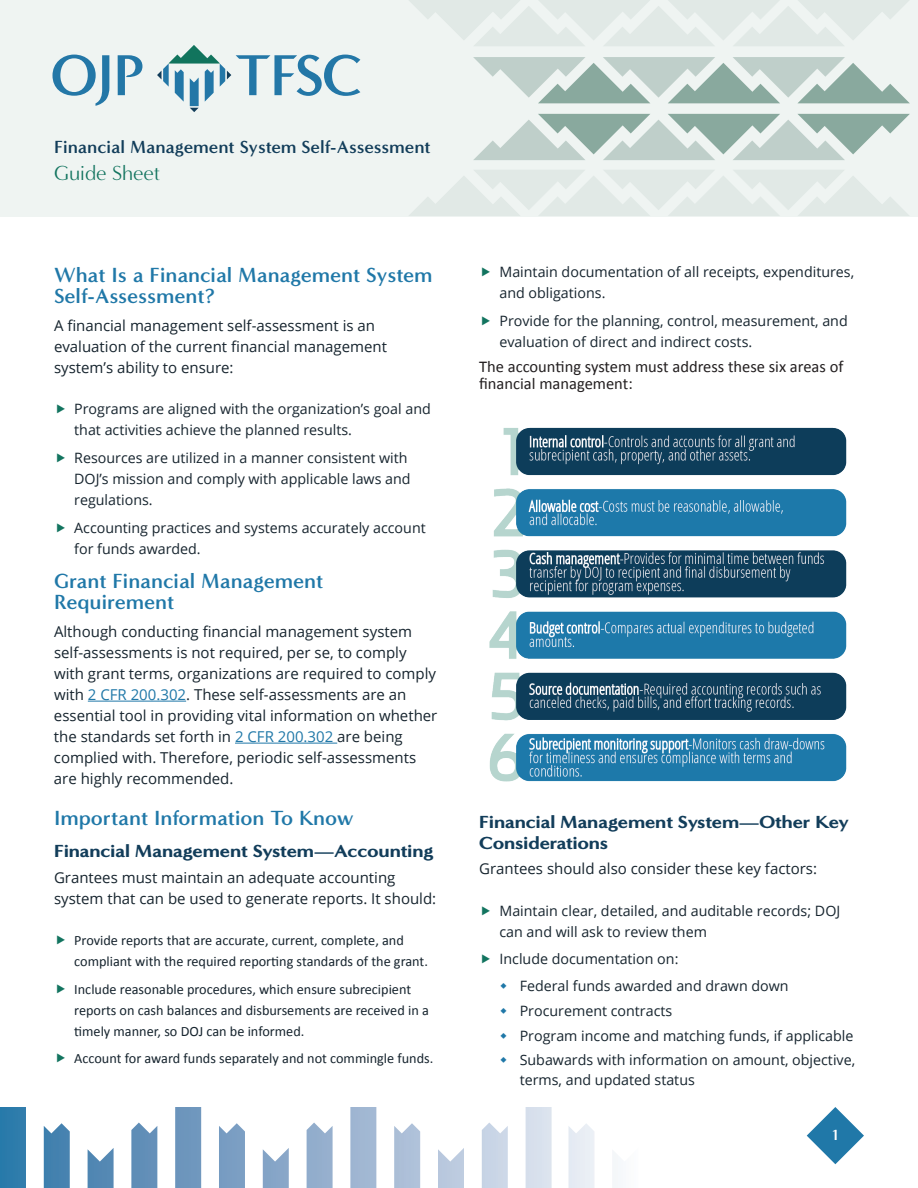
<style>
.page{position:relative;width:918px;height:1188px;background:#fff}
.page>*{position:absolute;margin:0;border:0;box-sizing:border-box;transform-origin:0 0}
.t1{font:700 21px/21px "Minerva Modern";color:#2078a8}
.t2{font:21px "Minerva Modern";color:#12745f}
.t3{font:900 18px/21px "Minerva Modern";color:#123d5a}
.t4{font:700 18px "Minerva Modern";color:#123d5a}
.t5{font:16.5px/17.9px "Calibri";color:#231f20}
.t6{font:15px/21px "Open Sans";color:#16242e}
.t7{font:700 15px "Minerva Modern";color:#fff}
.t8{font:14.25px/21px "Open Sans";color:#16242e}
.t9{font:14.25px/21px "Calibri";color:#16242e}
.s1{color:#2078a8}
</style>
<div class="page">
<svg style="left:0;top:1107px;width:616px;height:81px"></svg>
<svg style="left:807px;top:1107px;width:57px;height:57px"></svg>
<div style="left:0;top:0;width:918px;height:216px;background:#eff4f2"></div>
<svg style="left:409px;top:170px;width:500px;height:46px"></svg>
<svg style="left:473px;top:114px;width:437px;height:46px"></svg>
<svg style="left:473px;top:57px;width:437px;height:46px"></svg>
<svg style="left:409px;top:0;width:500px;height:46px"></svg>
<svg style="left:53px;top:55px;width:56px;height:51px"></svg>
<svg style="left:118px;top:55px;width:24px;height:40px"></svg>
<svg style="left:157px;top:45px;width:203px;height:67px"></svg>
<hr style="left:88px;top:701px;width:98px;height:1px;background:#2078a8">
<hr style="left:235px;top:743px;width:102px;height:1px;background:#2078a8">
<img style="left:489px;top:427px;width:358px;height:355px">
<h1 class="t4" style="left:54px;top:136px;width:378px">Financial Management System Self-Assessment</h1>
<h1 class="t2" style="left:54px;top:161px;width:108px">Guide Sheet</h1>
<h2 class="t1" style="left:54px;top:265px;width:380px">What Is a Financial Management System<br>Self-Assessment?</h2>
<p class="t6" style="left:54px;top:315px;width:335px">A financial management self-assessment is an evaluation of the current financial management system’s ability to ensure:</p>
<p class="t8" style="left:74px;top:398px;width:358px">Programs are aligned with the organization’s goal and that activities achieve the planned results.</p>
<p class="t8" style="left:74px;top:447px;width:338px">Resources are utilized in a manner consistent with<br>DOJ’s mission and comply with applicable laws and regulations.</p>
<p class="t8" style="left:74px;top:517px;width:353px">Accounting practices and systems accurately account for funds awarded.</p>
<h2 class="t1" style="left:54px;top:571px;width:271px">Grant Financial Management<br>Requirement</h2>
<p class="t6" style="left:54px;top:621px;width:385px">Although conducting financial management system self-assessments is not required, per se, to comply with grant terms, organizations are required to comply with <span class="s1">2 CFR 200.302</span>. These self-assessments are an essential tool in providing vital information on whether the standards set forth in <span class="s1">2 CFR 200.302</span> are being complied with. Therefore, periodic self-assessments are highly recommended.</p>
<h2 class="t1" style="left:54px;top:808px;width:301px">Important Information To Know</h2>
<h3 class="t3" style="left:54px;top:841px;width:381px">Financial Management System—Accounting</h3>
<p class="t6" style="left:54px;top:866px;width:384px">Grantees must maintain an adequate accounting system that can be used to generate reports. It should:</p>
<p class="t9" style="left:74px;top:930px;width:355px">Provide reports that are accurate, current, complete, and compliant with the required reporting standards of the grant.</p>
<p class="t9" style="left:74px;top:978px;width:356px">Include reasonable procedures, which ensure subrecipient reports on cash balances and disbursements are received in a timely manner, so DOJ can be informed.</p>
<p class="t9" style="left:74px;top:1048px;width:361px">Account for award funds separately and not commingle funds.</p>
<p class="t8" style="left:499px;top:261px;width:356px">Maintain documentation of all receipts, expenditures, and obligations.</p>
<p class="t8" style="left:499px;top:310px;width:350px">Provide for the planning, control, measurement, and evaluation of direct and indirect costs.</p>
<p class="t5" style="left:479px;top:357px;width:366px">The accounting system must address these six areas of financial management:</p>
<h3 class="t3" style="left:479px;top:812px;width:371px">Financial Management System—Other Key<br>Considerations</h3>
<p class="t6" style="left:479px;top:858px;width:339px">Grantees should also consider these key factors:</p>
<p class="t8" style="left:500px;top:900px;width:342px">Maintain clear, detailed, and auditable records; DOJ can and will ask to review them</p>
<p class="t8" style="left:500px;top:948px;width:180px">Include documentation on:</p>
<p class="t8" style="left:520px;top:975px;width:270px">Federal funds awarded and drawn down</p>
<p class="t8" style="left:520px;top:1000px;width:154px">Procurement contracts</p>
<p class="t8" style="left:520px;top:1024px;width:335px">Program income and matching funds, if applicable</p>
<p class="t8" style="left:520px;top:1050px;width:337px;line-height:19.5px">Subawards with information on amount, objective, terms, and updated status</p>
<p class="t7" style="left:832px;top:1126px;width:7px">1</p>
</div>
